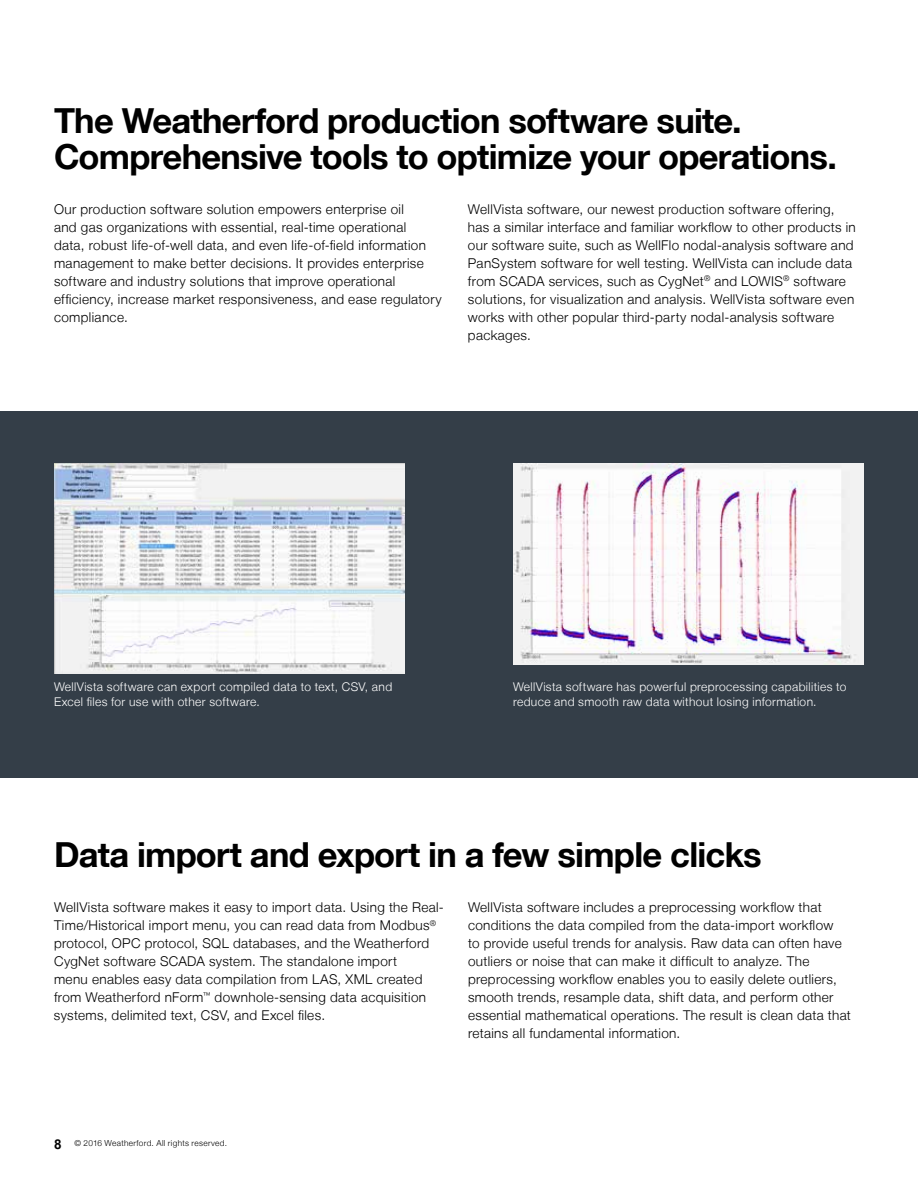
<style>
.page{position:relative;width:918px;height:1188px;background:#fff}
.page>*{position:absolute;margin:0;border:0;box-sizing:border-box;transform-origin:0 0}
.t1{font:700 34.5px/36px "Helvetica Neue LT";letter-spacing:-.02em;color:#000}
.t2{font:300 13.5px/18px "Helvetica Neue LT";letter-spacing:.025em;color:#000}
.t3{font:300 12px/15px "Helvetica Neue LT";letter-spacing:.03em;color:#fff}
.t4{font:300 8.25px "Helvetica Neue LT";letter-spacing:.04em;color:#000}
.s1{font-family:"Arial";font-weight:700;font-size:13.5px}
</style>
<div class="page">
<div style="left:0;top:411px;width:918px;height:366px;background:#343e48"></div>
<img style="left:513px;top:464px;width:351px;height:201px">
<img style="left:54px;top:464px;width:351px;height:210px">
<h1 class="t1" style="left:54px;top:102px;width:785px">The Weatherford production software suite.<br>Comprehensive tools to optimize your operations.</h1>
<p class="t2" style="left:54px;top:200px;width:389px">Our production software solution empowers enterprise oil<br>and gas organizations with essential, real-time operational<br>data, robust life-of-well data, and even life-of-field information management to make better decisions. It provides enterprise software and industry solutions that improve operational efficiency, increase market responsiveness, and ease regulatory compliance.</p>
<p class="t2" style="left:468px;top:200px;width:389px">WellVista software, our newest production software offering, has a similar interface and familiar workflow to other products in our software suite, such as WellFlo nodal-analysis software and PanSystem software for well testing. WellVista can include data from SCADA services, such as CygNet<sup>®</sup> and LOWIS<sup>®</sup> software solutions, for visualization and analysis. WellVista software even works with other popular third-party nodal-analysis software packages.</p>
<p class="t3" style="left:54px;top:679px;width:340px">WellVista software can export compiled data to text, CSV, and<br>Excel files for use with other software.</p>
<p class="t3" style="left:513px;top:679px;width:335px">WellVista software has powerful preprocessing capabilities to reduce and smooth raw data without losing information.</p>
<h1 class="t1" style="left:54px;top:836px;width:709px">Data import and export in a few simple clicks</h1>
<p class="t2" style="left:54px;top:898px;width:391px">WellVista software makes it easy to import data. Using the Real-Time/Historical import menu, you can read data from Modbus<sup>® </sup>protocol, OPC protocol, SQL databases, and the Weatherford CygNet software SCADA system. The standalone import<br>menu enables easy data compilation from LAS, XML created from Weatherford nForm<sup>™</sup> downhole-sensing data acquisition systems, delimited text, CSV, and Excel files.</p>
<p class="t2" style="left:468px;top:898px;width:384px">WellVista software includes a preprocessing workflow that conditions the data compiled from the data-import workflow<br>to provide useful trends for analysis. Raw data can often have outliers or noise that can make it difficult to analyze. The preprocessing workflow enables you to easily delete outliers, smooth trends, resample data, shift data, and perform other essential mathematical operations. The result is clean data that retains all fundamental information.</p>
<p class="t4" style="left:54px;top:1138px;width:174px"><span class="s1">8</span> © 2016 Weatherford. All rights reserved.</p>
</div>
